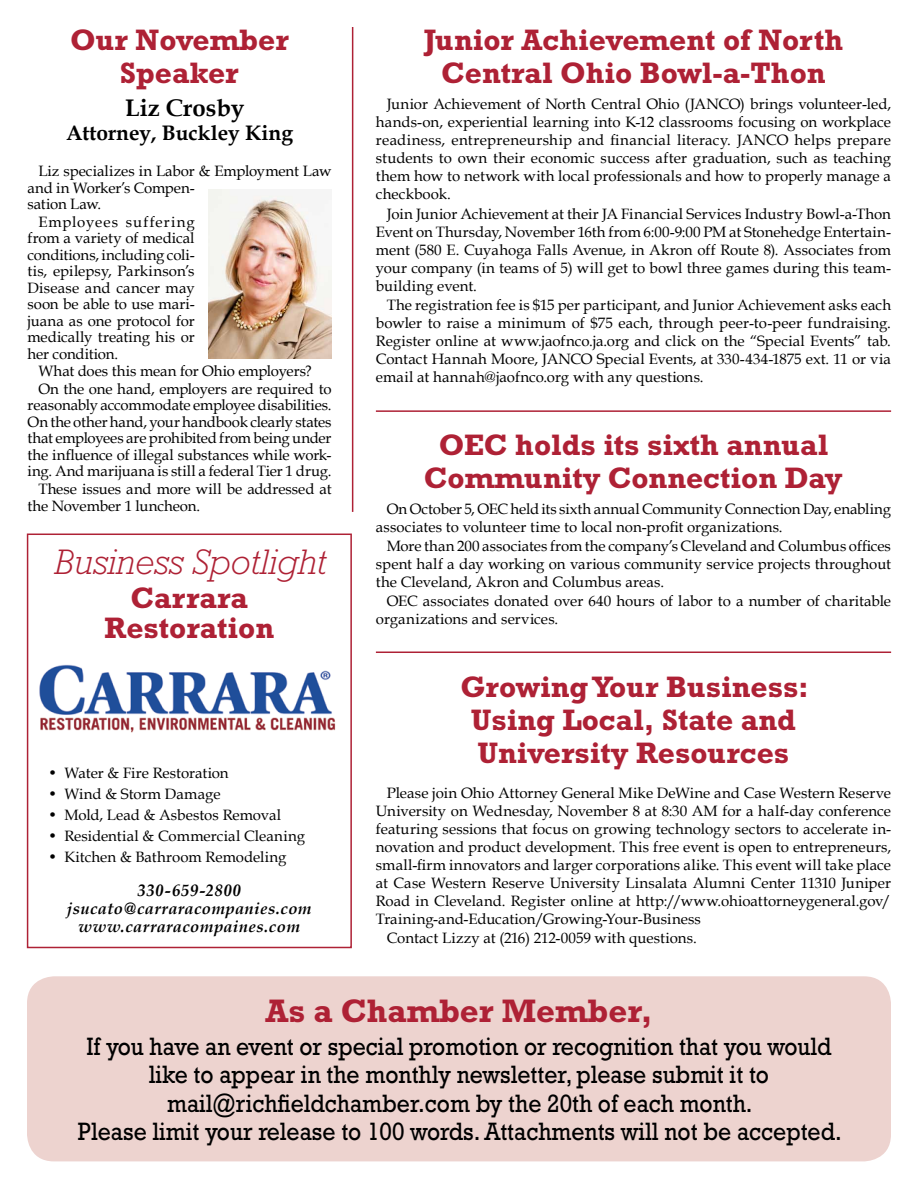
<style>
.page{position:relative;width:918px;height:1188px;background:#fff}
.page>*{position:absolute;margin:0;border:0;box-sizing:border-box;transform-origin:0 0}
.t1{font:italic 300 36px "Rockwell";color:#ae2135}
.t2{font:700 33px "Rockwell";color:#ae2135}
.t3{font:700 30px/33px "Rockwell";color:#ae2135;text-align:center}
.t4{font:25.5px/28.5px "Rockwell";color:#000;text-align:center;scale:.9 1}
.t5{font:700 24px "Book Antiqua";color:#000}
.t6{font:700 21px "Book Antiqua";color:#000}
.t7{font:italic 700 16.5px/18px "Book Antiqua";letter-spacing:.025em;color:#000;text-align:center}
.t8{font:15px/18px "Book Antiqua";color:#000;text-align:justify}
.t9{font:15px "Book Antiqua";letter-spacing:.065em;color:#000}
</style>
<div class="page">
<hr style="left:352px;top:27px;width:1px;height:485px;background:#ae2135">
<div style="left:27px;top:976px;width:864px;height:185px;background:#edd3cf;border-radius:27px"></div>
<img style="left:208px;top:190px;width:124px;height:169px">
<div style="left:27px;top:534px;width:325px;height:414px;border:2px solid #ae2135"></div>
<img style="left:39px;top:664px;width:297px;height:69px">
<hr style="left:376px;top:410px;width:515px;height:2px;background:#ae2135">
<hr style="left:376px;top:652px;width:515px;height:1px;background:#ae2135">
<h3 class="t3" style="left:70px;top:23px;width:220px">Our November<br>Speaker</h3>
<h3 class="t5" style="left:125px;top:94px;width:121px">Liz Crosby</h3>
<h3 class="t6" style="left:66px;top:121px;width:228px">Attorney, Buckley King</h3>
<p class="t8" style="left:38px;top:162px;width:295px">Liz specializes in Labor &amp; Employment Law</p>
<p class="t8" style="left:28px;top:179px;width:169px">and in Worker’s Compen-</p>
<p class="t8" style="left:28px;top:195px;width:75px">sation Law.</p>
<p class="t9" style="left:38px;top:212px;width:158px">Employees suffering</p>
<p class="t8" style="left:28px;top:229px;width:169px">from a variety of medical</p>
<p class="t8" style="left:28px;top:246px;width:169px">conditions, including coli-</p>
<p class="t8" style="left:28px;top:262px;width:169px">tis, epilepsy, Parkinson’s</p>
<p class="t8" style="left:28px;top:279px;width:169px">Disease and cancer may</p>
<p class="t8" style="left:28px;top:295px;width:169px">soon be able to use mari-</p>
<p class="t8" style="left:28px;top:312px;width:169px">juana as one protocol for</p>
<p class="t8" style="left:28px;top:328px;width:169px">medically treating his or</p>
<p class="t8" style="left:28px;top:345px;width:92px">her condition.</p>
<p class="t8" style="left:38px;top:362px;width:275px">What does this mean for Ohio employers?</p>
<p class="t8" style="left:38px;top:380px;width:295px">On the one hand, employers are required to</p>
<p class="t8" style="left:28px;top:396px;width:305px">reasonably accommodate employee disabilities.</p>
<p class="t8" style="left:28px;top:413px;width:305px">On the other hand, your handbook clearly states</p>
<p class="t8" style="left:28px;top:429px;width:305px">that employees are prohibited from being under</p>
<p class="t8" style="left:28px;top:446px;width:306px">the influence of illegal substances while work-</p>
<p class="t8" style="left:28px;top:462px;width:305px">ing. And marijuana is still a federal Tier 1 drug.</p>
<p class="t8" style="left:38px;top:480px;width:295px">These issues and more will be addressed at</p>
<p class="t8" style="left:28px;top:496px;width:174px">the November 1 luncheon.</p>
<h1 class="t1" style="left:53px;top:541px;width:273px">Business Spotlight</h1>
<h3 class="t3" style="left:105px;top:583px;width:171px;line-height:30px">Carrara<br>Restoration</h3>
<p class="t8" style="left:48px;top:764px;width:182px">• Water &amp; Fire Restoration</p>
<p class="t8" style="left:48px;top:785px;width:174px">• Wind &amp; Storm Damage</p>
<p class="t8" style="left:48px;top:806px;width:235px">• Mold, Lead &amp; Asbestos Removal</p>
<p class="t8" style="left:48px;top:827px;width:258px">• Residential &amp; Commercial Cleaning</p>
<p class="t8" style="left:48px;top:848px;width:240px">• Kitchen &amp; Bathroom Remodeling</p>
<p class="t7" style="left:67px;top:882px;width:246px">330-659-2800 jsucato@carraracompanies.com www.carraracompaines.com</p>
<h3 class="t3" style="left:424px;top:23px;width:421px">Junior Achievement of North<br>Central Ohio Bowl-a-Thon</h3>
<p class="t8" style="left:376px;top:95px;width:517px;text-indent:11px">Junior Achievement of North Central Ohio (JANCO) brings volunteer-led, hands-on, experiential learning into K-12 classrooms focusing on workplace readiness, entrepreneurship and financial literacy. JANCO helps prepare students to own their economic success after graduation, such as teaching them how to network with local professionals and how to properly manage a checkbook.</p>
<p class="t8" style="left:376px;top:204px;width:517px;text-indent:11px">Join Junior Achievement at their JA Financial Services Industry Bowl-a-Thon Event on Thursday, November 16th from 6:00-9:00 PM at Stonehedge Entertain&shy;ment (580 E. Cuyahoga Falls Avenue, in Akron off Route 8). Associates from your company (in teams of 5) will get to bowl three games during this team&shy;building event.</p>
<p class="t8" style="left:376px;top:296px;width:517px;text-indent:11px">The registration fee is $15 per participant, and Junior Achievement asks each bowler to raise a minimum of $75 each, through peer-to-peer fundraising.<br>Register online at www.jaofnco.ja.org and click on the “Special Events” tab.<br>Contact Hannah Moore, JANCO Special Events, at 330-434-1875 ext. 11 or via email at hannah@jaofnco.org with any questions.</p>
<h3 class="t3" style="left:424px;top:428px;width:420px">OEC holds its sixth annual<br>Community Connection Day</h3>
<p class="t8" style="left:376px;top:500px;width:517px;text-indent:11px">On October 5, OEC held its sixth annual Community Connection Day, enabling associates to volunteer time to local non-profit organizations.</p>
<p class="t8" style="left:376px;top:537px;width:517px;text-indent:11px">More than 200 associates from the company’s Cleveland and Columbus offices spent half a day working on various community service projects throughout the Cleveland, Akron and Columbus areas.</p>
<p class="t8" style="left:376px;top:592px;width:517px;text-indent:11px">OEC associates donated over 640 hours of labor to a number of charitable organizations and services.</p>
<h3 class="t3" style="left:460px;top:669px;width:350px">Growing Your Business:<br>Using Local, State and<br>University Resources</h3>
<p class="t8" style="left:387px;top:784px;width:506px">Please join Ohio Attorney General Mike DeWine and Case Western Reserve</p>
<p class="t8" style="left:376px;top:802px;width:517px">University on Wednesday, November 8 at 8:30 AM for a half-day conference</p>
<p class="t8" style="left:376px;top:820px;width:517px">featuring sessions that focus on growing technology sectors to accelerate in-</p>
<p class="t8" style="left:376px;top:838px;width:517px">novation and product development. This free event is open to entrepreneurs,</p>
<p class="t8" style="left:376px;top:856px;width:517px">small-firm innovators and larger corporations alike. This event will take place</p>
<p class="t8" style="left:376px;top:874px;width:517px">at Case Western Reserve University Linsalata Alumni Center 11310 Juniper</p>
<p class="t8" style="left:376px;top:892px;width:517px">Road in Cleveland. Register online at http://www.ohioattorneygeneral.gov/</p>
<p class="t8" style="left:376px;top:910px;width:327px">Training-and-Education/Growing-Your-Business</p>
<p class="t8" style="left:387px;top:929px;width:312px">Contact Lizzy at (216) 212-0059 with questions.</p>
<h2 class="t2" style="left:265px;top:991px;width:389px">As a Chamber Member,</h2>
<p class="t4" style="left:78px;top:1032px;width:850px">If you have an event or special promotion or recognition that you would like to appear in the monthly newsletter, please submit it to mail@richfieldchamber.com by the 20th of each month.<br>Please limit your release to 100 words. Attachments will not be accepted.</p>
</div>
